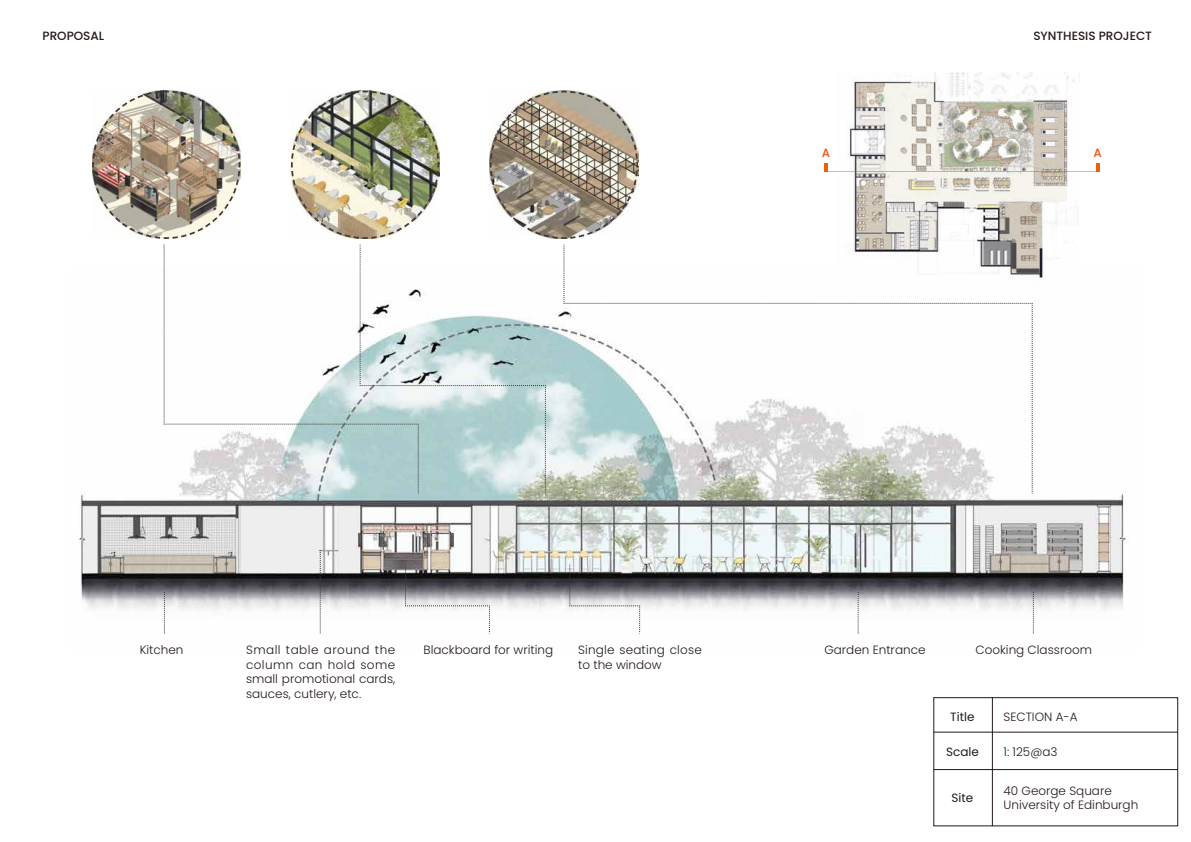
<style>
.page{position:relative;width:1191px;height:842px;background:#fff}
.page>*{position:absolute;margin:0;border:0;box-sizing:border-box;transform-origin:0 0}
.t1{font:300 12px/14.4px "Poppins";color:#231916;text-align:justify}
.t2{font:500 12px "Poppins";color:#231916}
.t3{font:12px "Poppins";color:#231916}
.t4{font:500 12px "Poppins";color:#ea5516}
</style>
<div class="page">
<img style="left:79px;top:491px;width:1047px;height:143px">
<svg style="left:164px;top:592px;width:1px;height:41px"></svg>
<svg style="left:858px;top:592px;width:1px;height:41px"></svg>
<svg style="left:1033px;top:592px;width:1px;height:41px"></svg>
<svg style="left:320px;top:550px;width:1px;height:83px"></svg>
<svg style="left:405px;top:564px;width:85px;height:70px"></svg>
<svg style="left:569px;top:564px;width:71px;height:70px"></svg>
<img style="left:853px;top:72px;width:222px;height:18px">
<div style="left:933px;top:697px;width:245px;height:129px;border:1px solid #231916"></div>
<hr style="left:933px;top:732px;width:245px;height:1px;background:#231916">
<hr style="left:933px;top:769px;width:245px;height:1px;background:#231916">
<hr style="left:992px;top:697px;width:1px;height:129px;background:#231916">
<img style="left:91px;top:90px;width:1008px;height:403px">
<svg style="left:164px;top:244px;width:254px;height:250px"></svg>
<p class="t2" style="left:43px;top:28px;width:63px">PROPOSAL</p>
<p class="t2" style="left:1033px;top:28px;width:120px">SYNTHESIS PROJECT</p>
<p class="t4" style="left:821px;top:146px;width:10px">A</p>
<p class="t4" style="left:1093px;top:146px;width:10px">A</p>
<p class="t1" style="left:140px;top:643px;width:45px">Kitchen</p>
<p class="t1" style="left:246px;top:643px;width:151px">Small table around the column can hold some small promotional cards, sauces, cutlery, etc.</p>
<p class="t1" style="left:423px;top:643px;width:131px">Blackboard for writing</p>
<p class="t1" style="left:578px;top:643px;width:125px">Single seating close</p>
<p class="t1" style="left:824px;top:643px;width:103px">Garden Entrance</p>
<p class="t1" style="left:975px;top:643px;width:118px">Cooking Classroom</p>
<p class="t1" style="left:578px;top:657px;width:85px">to the window</p>
<p class="t3" style="left:950px;top:710px;width:26px">Title</p>
<p class="t3" style="left:946px;top:745px;width:34px">Scale</p>
<p class="t3" style="left:951px;top:791px;width:23px">Site</p>
<p class="t1" style="left:1003px;top:710px;width:75px">SECTION A-A</p>
<p class="t1" style="left:1003px;top:744px;width:55px">1: 125@a3</p>
<p class="t1" style="left:1003px;top:783px;width:136px">40 George Square<br>University of Edinburgh</p>
</div>
